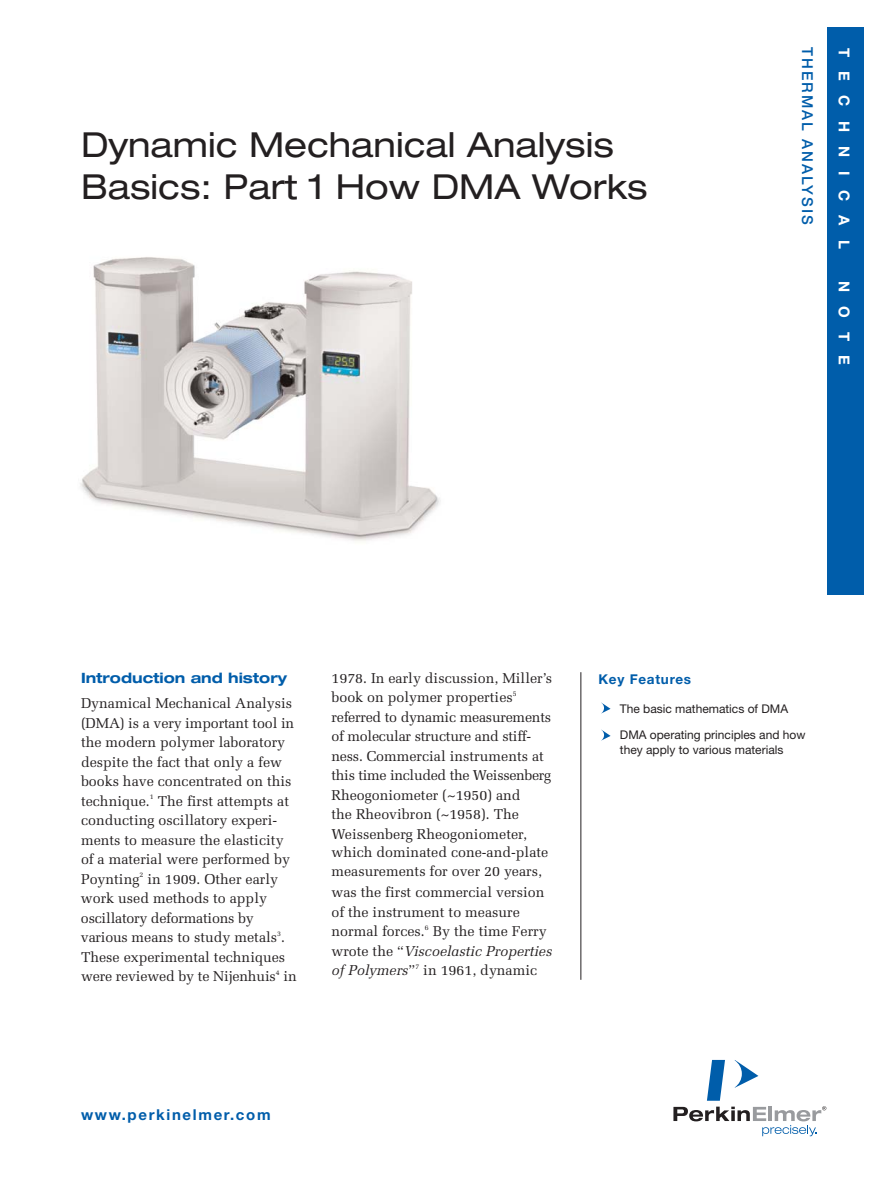
<style>
.page{position:relative;width:891px;height:1188px;background:#fff}
.page>*{position:absolute;margin:0;border:0;box-sizing:border-box;transform-origin:0 0}
.t1{font:expanded 34.5px/42px "Helvetica Neue";color:#231f20}
.t2{font:700 15px "Helvetica Neue";letter-spacing:.11em;color:#005daa}
.t3{font:500 15px "Helvetica Neue";letter-spacing:.14em;color:#005daa}
.t4{font:700 15px "Helvetica Neue";letter-spacing:.945em;color:#fff}
.t5{font:14.25px/19.5px "Melior";color:#231f20}
.t6{font:700 expanded 14.25px "Helvetica Neue";color:#005daa}
.t7{font:700 13.5px "Helvetica Neue";letter-spacing:.055em;color:#005daa}
.t8{font:12px/25.5px "Helvetica Neue";color:#231f20}
.s1{font-style:italic}
</style>
<div class="page">
<hr style="left:580px;top:672px;width:1px;height:308px;background:#231f20">
<svg style="left:601px;top:703px;width:10px;height:10px"></svg>
<svg style="left:601px;top:730px;width:10px;height:11px"></svg>
<div style="left:827px;top:27px;width:37px;height:567px;background:#005daa"></div>
<svg style="left:673px;top:1060px;width:153px;height:76px"></svg>
<img style="left:80px;top:257px;width:361px;height:284px">
<h1 class="t1" style="left:81px;top:127px;width:568px">Dynamic Mechanical Analysis<br>Basics: Part 1 How DMA Works</h1>
<p class="t3" style="left:813px;top:47px;width:180px;rotate:90deg">THERMAL ANALYSIS</p>
<p class="t4" style="left:850px;top:48px;width:202px;rotate:90deg">TECHNICAL</p>
<p class="t4" style="left:850px;top:281px;width:86px;rotate:90deg">NOTE</p>
<p class="t6" style="left:81px;top:672px;width:208px">Introduction and history</p>
<p class="t5" style="left:81px;top:695px;width:217px">Dynamical Mechanical Analysis (DMA) is a very important tool in the modern polymer laboratory despite the fact that only a few books have concentrated on this technique.<sup>1</sup> The first attempts at conducting oscillatory experi&shy;ments to measure the elasticity of a material were performed by<br>Poynting<sup>2</sup> in 1909. Other early work used methods to apply oscillatory deformations by various means to study metals<sup>3</sup>.<br>These experimental techniques were reviewed by te Nijenhuis<sup>4</sup> in</p>
<p class="t5" style="left:332px;top:670px;width:222px">1978. In early discussion, Miller’s book on polymer properties<sup>5 </sup>referred to dynamic measurements of molecular structure and stiff&shy;ness. Commercial instruments at this time included the Weissenberg<br>Rheogoniometer (~1950) and<br>the Rheovibron (~1958). The<br>Weissenberg Rheogoniometer,</p>
<p class="t5" style="left:332px;top:844px;width:218px">which dominated cone-and-plate measurements for over 20 years,</p>
<p class="t5" style="left:331px;top:884px;width:222px">was the first commercial version of the instrument to measure normal forces.<sup>6</sup> By the time Ferry wrote the “<span class="s1">Viscoelastic Properties of Polymers</span>”<sup>7</sup> in 1961, dynamic</p>
<p class="t7" style="left:598px;top:674px;width:94px">Key Features</p>
<p class="t8" style="left:620px;top:697px;width:187px">The basic mathematics of DMA<br>DMA operating principles and how</p>
<p class="t8" style="left:620px;top:738px;width:165px">they apply to various materials</p>
<p class="t2" style="left:81px;top:1110px;width:191px">www.perkinelmer.com</p>
</div>
